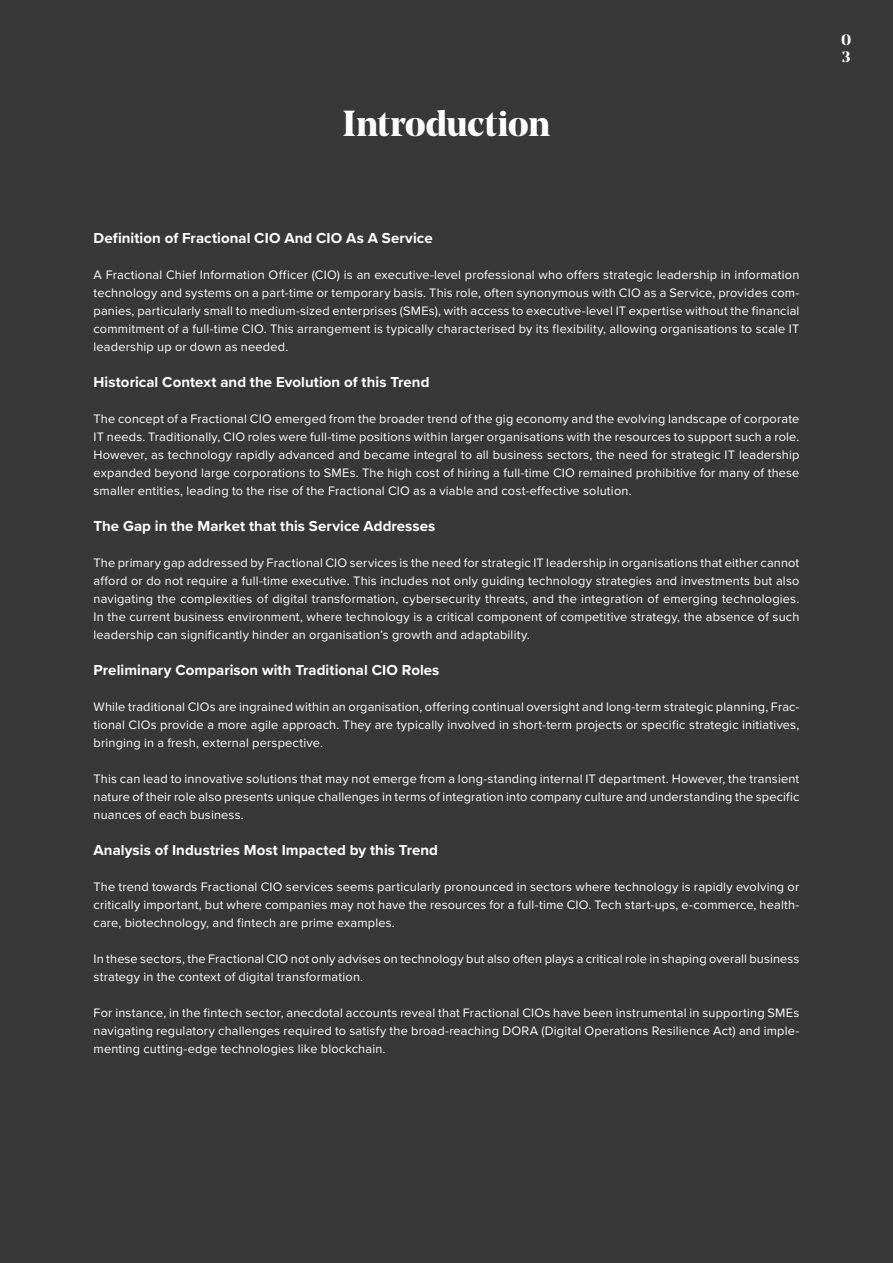
<style>
.page{position:relative;width:893px;height:1263px;background:#383838}
.page>*{position:absolute;margin:0;border:0;box-sizing:border-box;transform-origin:0 0}
.t1{font:700 36px "Noe Display";letter-spacing:-.01em;color:#fff}
.t2{font:700 15px "Proxima Nova";letter-spacing:.005em;color:#fff}
.t3{font:700 15px/17.1px "Noe Display";color:#fff}
.t4{font:12.75px/18px "Proxima Nova";letter-spacing:.015em;color:#fff;text-align:justify}
</style>
<div class="page">
<h1 class="t1" style="left:343px;top:100px;width:209px">Introduction</h1>
<p class="t2" style="left:94px;top:227px;width:341px">Definition of Fractional CIO And CIO As A Service</p>
<p class="t4" style="left:94px;top:265px;width:707px">A Fractional Chief Information Officer (CIO) is an executive-level professional who offers strategic leadership in information technology and systems on a part-time or temporary basis. This role, often synonymous with CIO as a Service, provides com&shy;panies, particularly small to medium-sized enterprises (SMEs), with access to executive-level IT expertise without the financial commitment of a full-time CIO. This arrangement is typically characterised by its flexibility, allowing organisations to scale IT leadership up or down as needed.</p>
<p class="t2" style="left:94px;top:371px;width:337px">Historical Context and the Evolution of this Trend</p>
<p class="t4" style="left:94px;top:409px;width:707px">The concept of a Fractional CIO emerged from the broader trend of the gig economy and the evolving landscape of corporate IT needs. Traditionally, CIO roles were full-time positions within larger organisations with the resources to support such a role.<br>However, as technology rapidly advanced and became integral to all business sectors, the need for strategic IT leadership expanded beyond large corporations to SMEs. The high cost of hiring a full-time CIO remained prohibitive for many of these smaller entities, leading to the rise of the Fractional CIO as a viable and cost-effective solution.</p>
<p class="t2" style="left:94px;top:515px;width:343px">The Gap in the Market that this Service Addresses</p>
<p class="t4" style="left:94px;top:553px;width:707px">The primary gap addressed by Fractional CIO services is the need for strategic IT leadership in organisations that either cannot afford or do not require a full-time executive. This includes not only guiding technology strategies and investments but also navigating the complexities of digital transformation, cybersecurity threats, and the integration of emerging technologies.<br>In the current business environment, where technology is a critical component of competitive strategy, the absence of such leadership can significantly hinder an organisation’s growth and adaptability.</p>
<p class="t2" style="left:94px;top:659px;width:347px">Preliminary Comparison with Traditional CIO Roles</p>
<p class="t4" style="left:94px;top:697px;width:707px">While traditional CIOs are ingrained within an organisation, offering continual oversight and long-term strategic planning, Frac&shy;tional CIOs provide a more agile approach. They are typically involved in short-term projects or specific strategic initiatives, bringing in a fresh, external perspective.</p>
<p class="t4" style="left:94px;top:769px;width:707px">This can lead to innovative solutions that may not emerge from a long-standing internal IT department. However, the transient nature of their role also presents unique challenges in terms of integration into company culture and understanding the specific nuances of each business.</p>
<p class="t2" style="left:94px;top:839px;width:346px">Analysis of Industries Most Impacted by this Trend</p>
<p class="t4" style="left:94px;top:877px;width:707px">The trend towards Fractional CIO services seems particularly pronounced in sectors where technology is rapidly evolving or critically important, but where companies may not have the resources for a full-time CIO. Tech start-ups, e-commerce, health&shy;care, biotechnology, and fintech are prime examples.</p>
<p class="t4" style="left:94px;top:949px;width:707px">In these sectors, the Fractional CIO not only advises on technology but also often plays a critical role in shaping overall business strategy in the context of digital transformation.</p>
<p class="t4" style="left:94px;top:1003px;width:707px">For instance, in the fintech sector, anecdotal accounts reveal that Fractional CIOs have been instrumental in supporting SMEs navigating regulatory challenges required to satisfy the broad-reaching DORA (Digital Operations Resilience Act) and imple&shy;menting cutting-edge technologies like blockchain.</p>
<p class="t3" style="left:841px;top:31px;width:12px">0<br>0</p>
</div>
